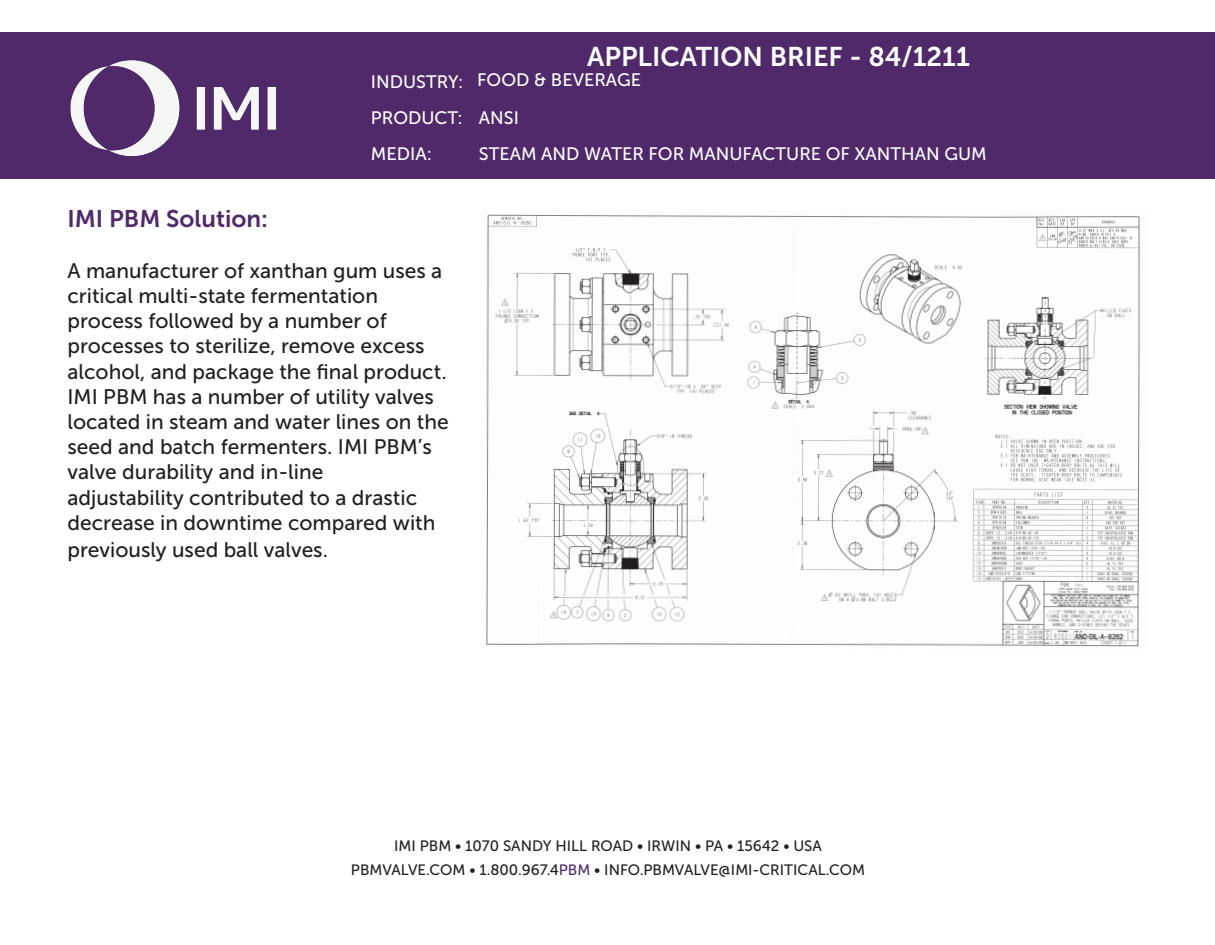
<style>
.page{position:relative;width:1215px;height:945px;background:#fff}
.page>*{position:absolute;margin:0;border:0;box-sizing:border-box;transform-origin:0 0}
.t1{font:27px "Museo Sans 700";color:#fff}
.t2{font:24px "Museo Sans 700";color:#50296a}
.t3{font:21px/25.3px "Museo Sans 500";color:#231f20}
.t4{font:18px "Museo Sans 500";color:#fff}
.t5{font:15px "Museo Sans 500";color:#231f20}
.s1{color:#50296a}
</style>
<div class="page">
<div style="left:1px;top:32px;width:1214px;height:147px;background:#50296a"></div>
<img style="left:486px;top:214px;width:654px;height:433px">
<img style="left:70px;top:60px;width:206px;height:97px">
<p class="t4" style="left:371px;top:72px;width:94px">INDUSTRY:</p>
<p class="t4" style="left:371px;top:108px;width:93px">PRODUCT:</p>
<p class="t4" style="left:371px;top:144px;width:63px">MEDIA:</p>
<p class="t1" style="left:587px;top:41px;width:384px">APPLICATION BRIEF - 84/1211</p>
<p class="t4" style="left:477px;top:70px;width:165px">FOOD &amp; BEVERAGE</p>
<p class="t4" style="left:479px;top:108px;width:41px">ANSI</p>
<p class="t4" style="left:479px;top:144px;width:509px">STEAM AND WATER FOR MANUFACTURE OF XANTHAN GUM</p>
<p class="t2" style="left:68px;top:206px;width:202px">IMI PBM Solution:</p>
<p class="t3" style="left:68px;top:258px;width:383px">A manufacturer of xanthan gum uses a critical multi-state fermentation process followed by a number of processes to sterilize, remove excess alcohol, and package the final product.<br>IMI PBM has a number of utility valves located in steam and water lines on the seed and batch fermenters. IMI PBM’s valve durability and in-line<br>adjustability contributed to a drastic decrease in downtime compared with previously used ball valves.</p>
<p class="t5" style="left:394px;top:838px;width:429px">IMI PBM • 1070 SANDY HILL ROAD • IRWIN • PA • 15642 • USA</p>
<p class="t5" style="left:351px;top:862px;width:516px">PBMVALVE.COM • 1.800.967.4<span class="s1">PBM</span> • INFO.PBMVALVE@IMI-CRITICAL.COM</p>
</div>
